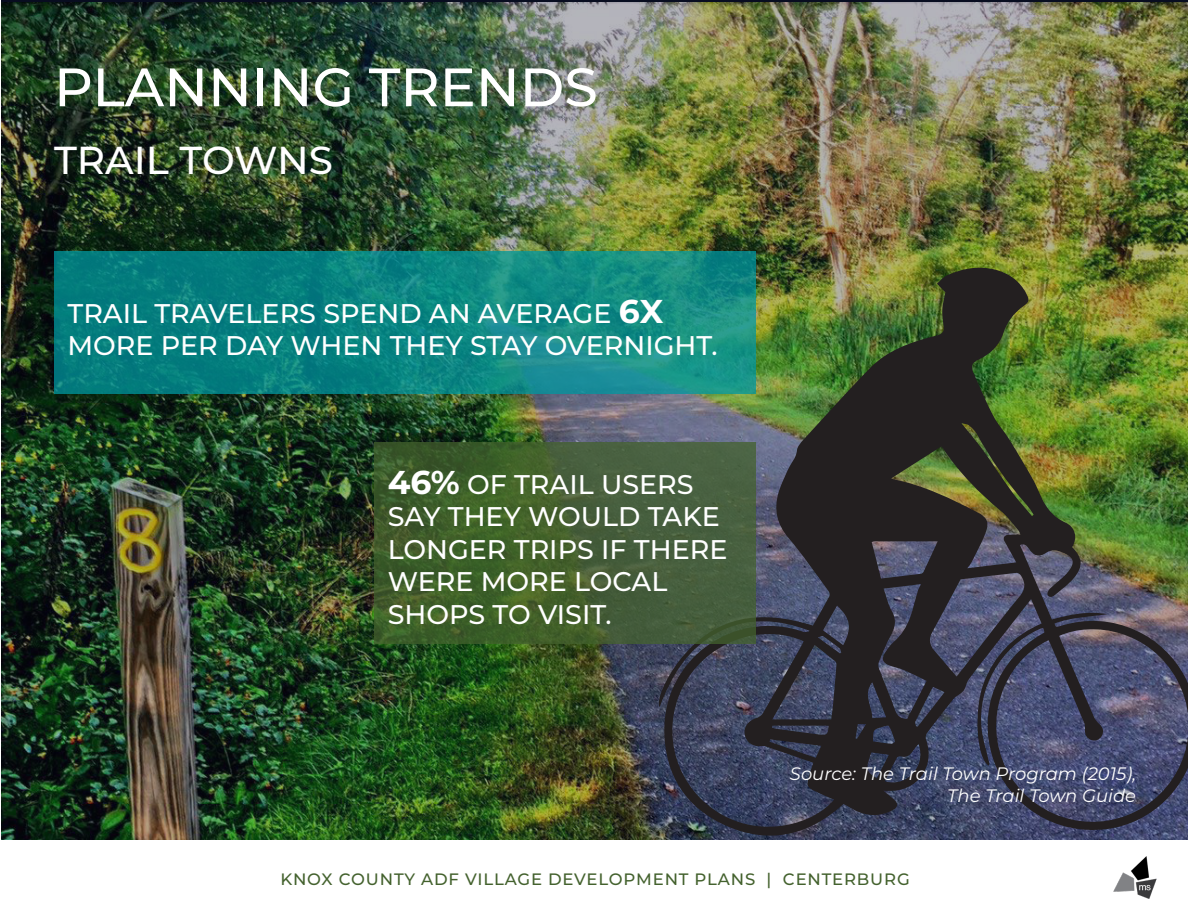
<style>
.page{position:relative;width:1188px;height:918px;background:#fff}
.page>*{position:absolute;margin:0;border:0;box-sizing:border-box;transform-origin:0 0}
.t1{font:500 54px "Montserrat";color:#fff}
.t2{font:500 39px "Montserrat";color:#fff}
.t3{font:500 27px/32.4px "Montserrat";color:#fff}
.Citation{font:italic 18px/21.6px "Montserrat";color:#fff;text-align:right}
.t4{font:500 16.5px "Montserrat";letter-spacing:.05em;color:#44622e}
.s1{font-weight:700;font-size:33px}
</style>
<div class="page">
<img style="left:1113px;top:856px;width:44px;height:43px">
<img style="left:1px;top:2px;width:1187px;height:837px">
<img style="left:656px;top:265px;width:532px;height:575px">
<svg style="left:54px;top:252px;width:702px;height:142px;background:#0d8582"></svg>
<svg style="left:374px;top:442px;width:382px;height:202px;background:#435e33"></svg>
<p class="t1" style="left:54px;top:49px;width:545px">PLANNING TRENDS</p>
<p class="t2" style="left:54px;top:133px;width:281px">TRAIL TOWNS</p>
<p class="t3" style="left:68px;top:296px;width:652px">TRAIL TRAVELERS SPEND AN AVERAGE <span class="s1">6X<br></span>MORE PER DAY WHEN THEY STAY OVERNIGHT.</p>
<p class="t3" style="left:388px;top:467px;width:341px"><span class="s1">46%</span> OF TRAIL USERS<br>SAY THEY WOULD TAKE<br>LONGER TRIPS IF THERE<br>WERE MORE LOCAL<br>SHOPS TO VISIT.</p>
<p class="Citation" style="left:790px;top:762px;width:348px">Source: The Trail Town Program (2015),<br>The Trail Town Guide</p>
<p class="t4" style="left:280px;top:868px;width:631px">KNOX COUNTY ADF VILLAGE DEVELOPMENT PLANS | CENTERBURG</p>
</div>
